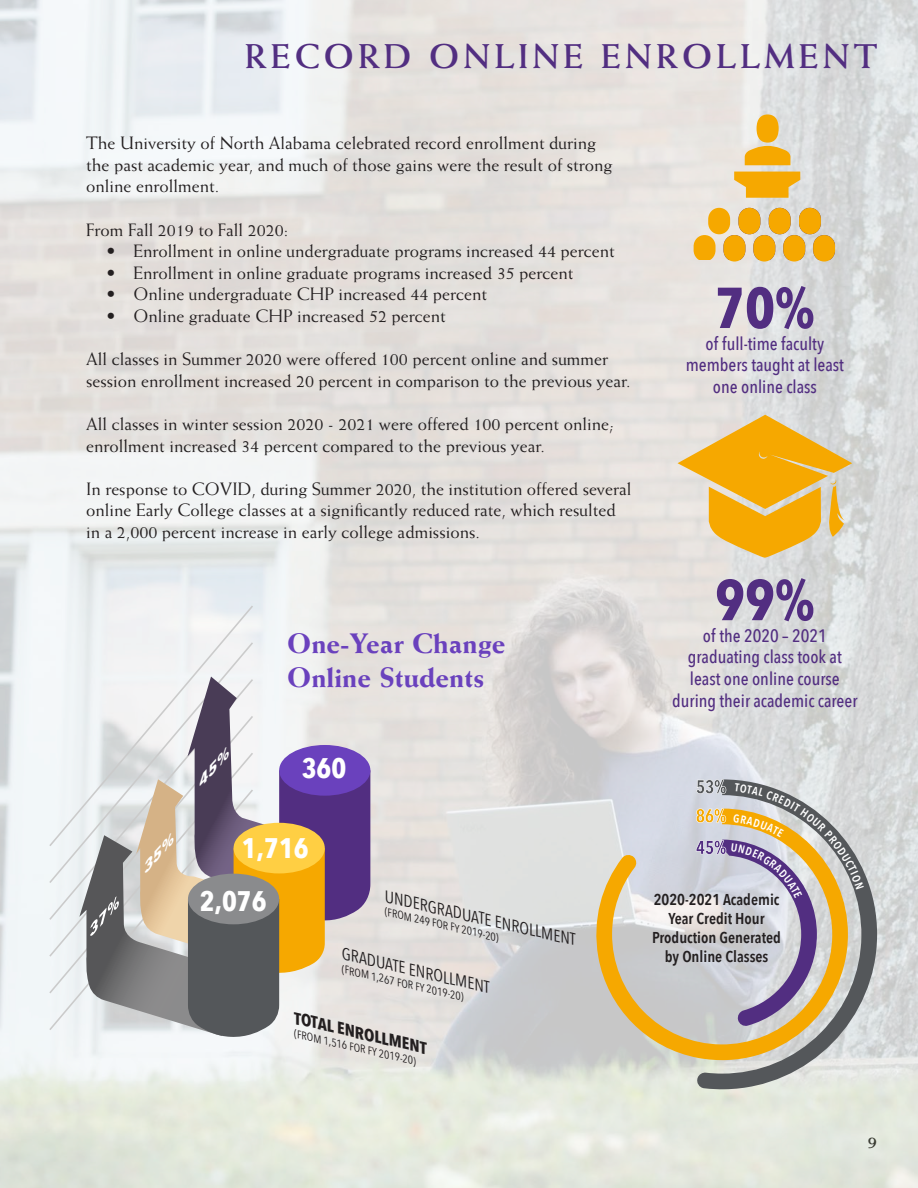
<style>
.page{position:relative;width:918px;height:1188px;background:#fff}
.page>*{position:absolute;margin:0;border:0;box-sizing:border-box;transform-origin:0 0}
.t1{font:700 57px "Avenir Next Condensed";color:#522e81}
.t2{font:700 34.5px "Weiss";letter-spacing:.12em;color:#522e81}
.t3{font:800 28.2px "Weiss";color:#6a41bd}
.t4{font:700 28.2px/53.7px "Avenir Next Condensed";color:#fff}
.t5{font:18px/21.6px "Weiss";color:#231f20}
.t6{font:500 18px/21.6px "Avenir Next Condensed";color:#522e81;text-align:center}
.t7{font:700 18px "Weiss";color:#231f20}
.t8{font:italic 16.5px "Avenir Next Condensed";color:#231f20;scale:1.05 1}
.t9{font:italic 700 16.5px "Avenir Next Condensed";color:#231f20;scale:1.05 1}
.t10{font:600 15.75px/18.9px "Avenir Next Condensed";color:#231f20;text-align:center}
.t11{font:italic 10.95px "Avenir Next Condensed";color:#231f20;scale:1.05 1}
</style>
<div class="page">
<img style="left:0;top:0;width:918px;height:1188px">
<svg style="left:48px;top:995px;width:31px;height:37px"></svg>
<svg style="left:48px;top:604px;width:207px;height:37px"></svg>
<div style="left:48px;top:641px;width:207px;height:36px;background:#f1f3f4"></div>
<svg style="left:48px;top:677px;width:31px;height:37px"></svg>
<svg style="left:48px;top:958px;width:31px;height:37px"></svg>
<div style="left:48px;top:714px;width:31px;height:244px;background:#f0f5f6"></div>
<svg style="left:696px;top:779px;width:181px;height:310px;background:#b4b7b7"></svg>
<svg style="left:592px;top:809px;width:256px;height:264px;background:#d3c8af"></svg>
<div style="left:757px;top:114px;width:22px;height:29px;background:#f6a800;border-radius:50%"></div>
<svg style="left:745px;top:146px;width:45px;height:19px"></svg>
<div style="left:708px;top:208px;width:22px;height:26px;background:#f6a800;border-radius:11px"></div>
<svg style="left:724px;top:235px;width:21px;height:25px"></svg>
<svg style="left:694px;top:235px;width:22px;height:25px"></svg>
<svg style="left:753px;top:235px;width:22px;height:25px"></svg>
<svg style="left:783px;top:235px;width:22px;height:25px"></svg>
<svg style="left:813px;top:235px;width:21px;height:25px"></svg>
<svg style="left:734px;top:172px;width:66px;height:26px;background:#f2b32d"></svg>
<div style="left:738px;top:208px;width:22px;height:26px;background:#f6a800;border-radius:11px"></div>
<div style="left:769px;top:208px;width:22px;height:26px;background:#f6a800;border-radius:11px"></div>
<div style="left:799px;top:208px;width:22px;height:26px;background:#f6a800;border-radius:11px"></div>
<div style="left:724px;top:235px;width:21px;height:27px;background:#f6a800;border-radius:11px"></div>
<div style="left:753px;top:235px;width:22px;height:27px;background:#f6a800;border-radius:11px"></div>
<div style="left:783px;top:235px;width:22px;height:27px;background:#f6a800;border-radius:11px"></div>
<div style="left:813px;top:235px;width:22px;height:27px;background:#f6a800;border-radius:11px"></div>
<svg style="left:678px;top:415px;width:174px;height:143px;background:#eac167"></svg>
<svg style="left:79px;top:677px;width:291px;height:361px"></svg>
<svg style="left:696px;top:779px;width:168px;height:248px;background:#beb3ab"></svg>
<p class="t2" style="left:245px;top:35px;width:634px">RECORD ONLINE ENROLLMENT</p>
<p class="t5" style="left:86px;top:132px;width:528px">The University of North Alabama celebrated record enrollment during the past academic year, and much of those gains were the result of strong online enrollment.</p>
<p class="t5" style="left:86px;top:218px;width:203px">From Fall 2019 to Fall 2020:</p>
<p class="t5" style="left:106px;top:240px;width:510px">• Enrollment in online undergraduate programs increased 44 percent</p>
<p class="t5" style="left:106px;top:262px;width:469px">• Enrollment in online graduate programs increased 35 percent</p>
<p class="t5" style="left:106px;top:283px;width:382px">• Online undergraduate CHP increased 44 percent</p>
<p class="t5" style="left:106px;top:305px;width:341px">• Online graduate CHP increased 52 percent</p>
<p class="t5" style="left:86px;top:348px;width:546px">All classes in Summer 2020 were offered 100 percent online and summer session enrollment increased 20 percent in comparison to the previous year.</p>
<p class="t5" style="left:86px;top:413px;width:529px">All classes in winter session 2020 - 2021 were offered 100 percent online; enrollment increased 34 percent compared to the previous year.</p>
<p class="t5" style="left:86px;top:478px;width:547px">In response to COVID, during Summer 2020, the institution offered several online Early College classes at a significantly reduced rate, which resulted in a 2,000 percent increase in early college admissions.</p>
<p class="t3" style="left:287px;top:627px;width:220px">One-Year Change</p>
<p class="t3" style="left:287px;top:661px;width:199px">Online Students</p>
<p class="t4" style="left:302px;top:741px;width:46px">360</p>
<p class="t1" style="left:715px;top:273px;width:101px">70%</p>
<p class="t6" style="left:686px;top:332px;width:160px">of full-time faculty members taught at least one online class</p>
<p class="t1" style="left:715px;top:565px;width:101px">99%</p>
<p class="t6" style="left:672px;top:625px;width:187px">of the 2020 – 2021 graduating class took at least one online course during their academic career</p>
<p class="t4" style="left:200px;top:821px;width:111px;text-indent:42px">1,716<br>2,076</p>
<p class="t8" style="left:389px;top:882px;width:188px;rotate:13deg">UNDERGRADUATE ENROLLMENT</p>
<p class="t11" style="left:388px;top:902px;width:113px;rotate:13deg">(FROM 249 FOR FY 2019-20)</p>
<p class="t8" style="left:346px;top:940px;width:146px;rotate:13deg">GRADUATE ENROLLMENT</p>
<p class="t11" style="left:345px;top:960px;width:121px;rotate:13deg">(FROM 1,267 FOR FY 2019-20)</p>
<p class="t9" style="left:298px;top:1008px;width:131px;rotate:13deg">TOTAL ENROLLMENT</p>
<p class="t11" style="left:297px;top:1024px;width:121px;rotate:13deg">(FROM 1,516 FOR FY 2019-20)</p>
<p class="t10" style="left:652px;top:890px;width:130px">2020-2021 Academic<br>Year Credit Hour<br>Production Generated by Online Classes</p>
<p class="t7" style="left:867px;top:1131px;width:12px">9</p>
</div>
